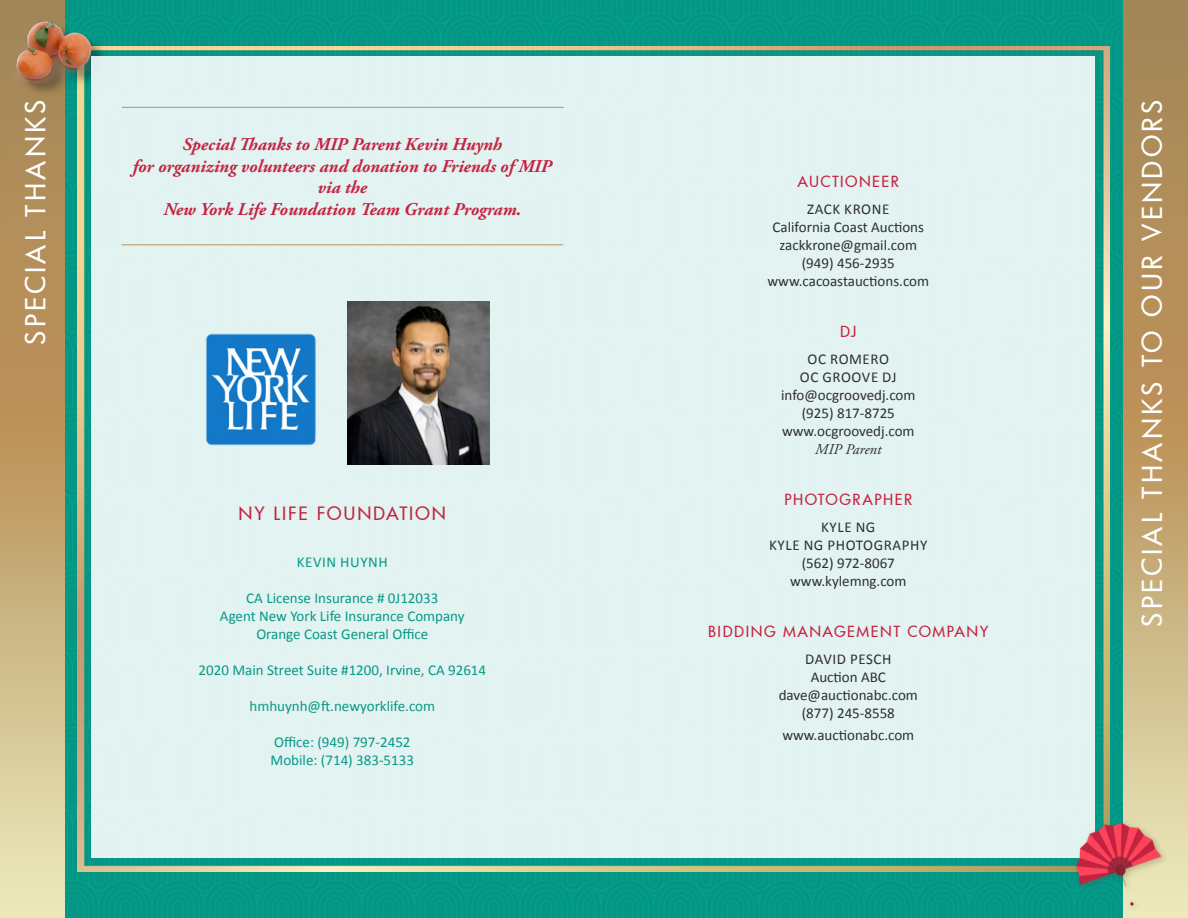
<style>
.page{position:relative;width:1188px;height:918px;background:#fff}
.page>*{position:absolute;margin:0;border:0;box-sizing:border-box;transform-origin:0 0}
.t1{font:500 27px "Futura";letter-spacing:.12em;color:#fff}
.t2{font:italic 700 18px/21.6px "Adobe Garamond Pro";color:#c52342;text-align:center}
.t3{font:500 18px "Futura";letter-spacing:.1em;color:#c52342}
.t4{font:15px/18px "Calibri";color:#2e2e2f;text-align:center}
.t5{font:15px/18px "Calibri";color:#079886;text-align:center}
.t6{font:500 15px "Futura";letter-spacing:.1em;color:#c52342}
.t7{font:15px "Calibri";letter-spacing:.04em;color:#079886}
.t8{font:italic 15px "Adobe Garamond Pro";color:#2e2e2f}
</style>
<div class="page">
<div style="left:65px;top:0;width:1058px;height:918px;background:#049785"></div>
<img style="left:1123px;top:0;width:65px;height:918px">
<img style="left:78px;top:46px;width:1031px;height:826px">
<img style="left:0;top:0;width:65px;height:918px">
<img style="left:14px;top:10px;width:95px;height:90px">
<div style="left:92px;top:56px;width:1003px;height:802px;background:#e2f3f1"></div>
<img style="left:348px;top:301px;width:142px;height:163px">
<hr style="left:121px;top:244px;width:442px;height:1px;background:#bd925a">
<hr style="left:122px;top:107px;width:442px;height:1px;background:#bd925a">
<img style="left:1071px;top:804px;width:108px;height:114px">
<img style="left:206px;top:333px;width:110px;height:113px">
<h1 class="t1" style="left:17px;top:345px;width:246px;rotate:-90deg">SPECIAL THANKS</h1>
<h1 class="t1" style="left:1134px;top:627px;width:528px;rotate:-90deg">SPECIAL THANKS TO OUR VENDORS</h1>
<p class="t2" style="left:133px;top:134px;width:421px">Special Thanks to MIP Parent Kevin Huynh<br>for organizing volunteers and donation to Friends of MIP via the<br>New York Life Foundation Team Grant Program.</p>
<p class="t6" style="left:798px;top:172px;width:103px">AUCTIONEER</p>
<p class="t4" style="left:767px;top:201px;width:163px">ZACK KRONE<br>California Coast Auctions zackkrone@gmail.com (949) 456-2935 www.cacoastauctions.com</p>
<p class="t6" style="left:840px;top:322px;width:18px">DJ</p>
<p class="t4" style="left:781px;top:351px;width:136px">OC ROMERO<br>OC GROOVE DJ info@ocgroovedj.com (925) 817-8725 www.ocgroovedj.com</p>
<p class="t8" style="left:815px;top:441px;width:68px">MIP Parent</p>
<p class="t6" style="left:784px;top:490px;width:129px">PHOTOGRAPHER</p>
<p class="t4" style="left:769px;top:519px;width:160px">KYLE NG<br>KYLE NG PHOTOGRAPHY (562) 972-8067 www.kylemng.com</p>
<p class="t6" style="left:708px;top:622px;width:282px">BIDDING MANAGEMENT COMPANY</p>
<p class="t4" style="left:779px;top:651px;width:141px">DAVID PESCH<br>Auction ABC dave@auctionabc.com (877) 245-8558</p>
<p class="t4" style="left:782px;top:726px;width:133px">www.auctionabc.com</p>
<p class="t3" style="left:239px;top:501px;width:209px">NY LIFE FOUNDATION</p>
<p class="t7" style="left:297px;top:553px;width:93px">KEVIN HUYNH</p>
<p class="t5" style="left:220px;top:589px;width:246px">CA License Insurance # 0J12033<br>Agent New York Life Insurance Company<br>Orange Coast General Office</p>
<p class="t5" style="left:199px;top:661px;width:289px">2020 Main Street Suite #1200, Irvine, CA 92614</p>
<p class="t5" style="left:249px;top:697px;width:187px">hmhuynh@ft.newyorklife.com</p>
<p class="t5" style="left:271px;top:733px;width:145px;text-align:left">Office: (949) 797-2452<br>Mobile: (714) 383-5133</p>
</div>
